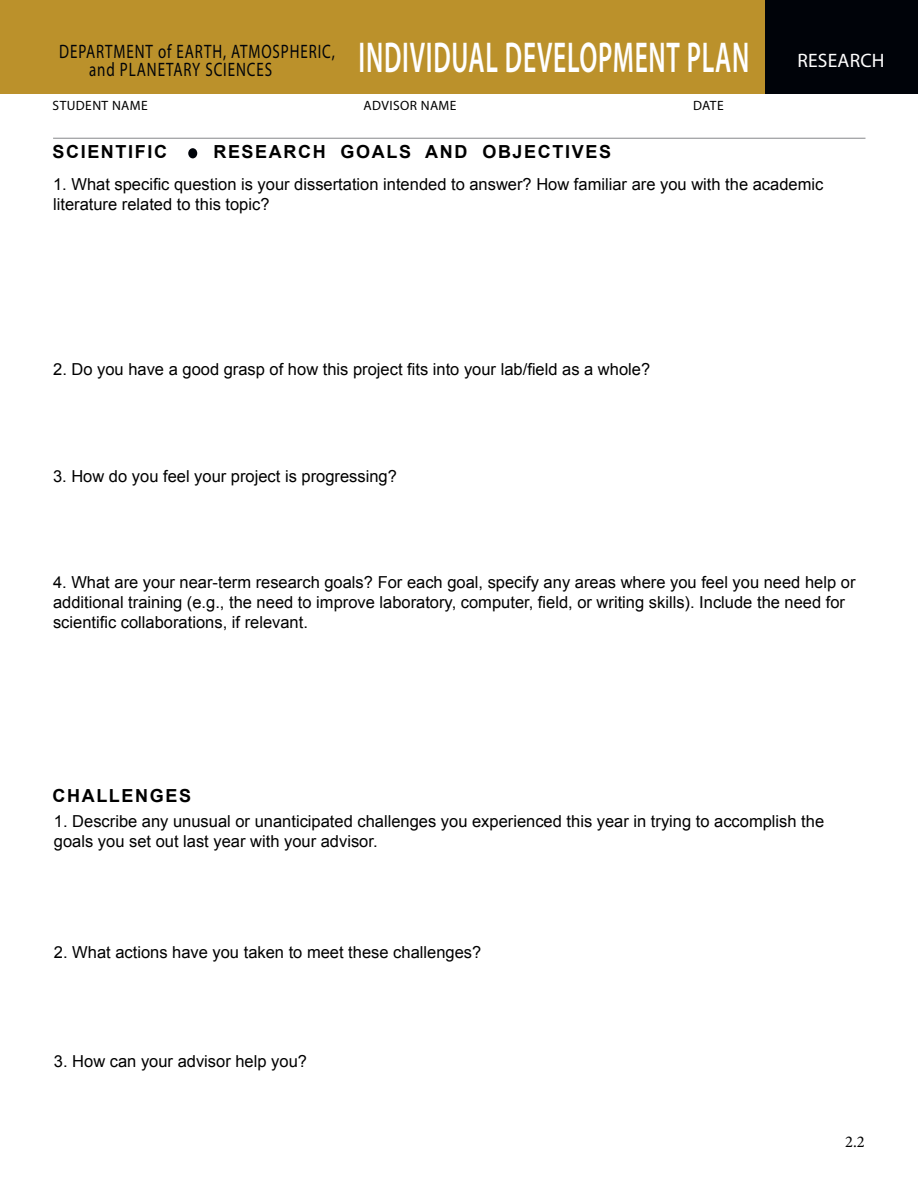
<style>
.page{position:relative;width:918px;height:1188px;background:#fff}
.page>*{position:absolute;margin:0;border:0;box-sizing:border-box;transform-origin:0 0}
.t1{font:600 43.35px "Myriad Pro";letter-spacing:.03em;color:#fff;scale:.59 1}
.t2{font:19.5px/18px "Myriad Pro";letter-spacing:.06em;color:#000309;scale:.77 1}
.t3{font:19.5px "Myriad Pro";letter-spacing:.01em;color:#fff}
.t4{font:700 18px "Arial";letter-spacing:.09em;color:#000}
.t5{font:16.5px/19.8px "Arial";color:#000}
.t6{font:16.5px "Minion Pro";color:#000}
.t7{font:13.5px "Myriad Pro";letter-spacing:.03em;color:#000}
</style>
<div class="page">
<div style="left:0;top:0;width:918px;height:94px;background:#bb912b"></div>
<div style="left:765px;top:0;width:153px;height:94px;background:#000309"></div>
<hr style="left:53px;top:138px;width:812px;height:1px;background:#86888a">
<div style="left:188px;top:148px;width:9px;height:10px;background:#000309;border-radius:50%"></div>
<p class="t2" style="left:89px;top:42px;width:321px;text-indent:-30px">DEPARTMENT of EARTH, ATMOSPHERIC, and PLANETARY SCIENCES</p>
<h1 class="t1" style="left:346px;top:29px;width:664px">INDIVIDUAL DEVELOPMENT PLAN</h1>
<h1 class="t1" style="left:359px;top:29px;width:664px">INDIVIDUAL DEVELOPMENT PLAN</h1>
<p class="t3" style="left:798px;top:48px;width:83px">TRAINING</p>
<p class="t3" style="left:798px;top:49px;width:89px">RESEARCH</p>
<p class="t7" style="left:53px;top:97px;width:97px">STUDENT NAME</p>
<p class="t7" style="left:363px;top:97px;width:95px">ADVISOR NAME</p>
<p class="t7" style="left:693px;top:97px;width:32px">DATE</p>
<p class="t4" style="left:213px;top:140px;width:399px">RESEARCH GOALS AND OBJECTIVES</p>
<p class="t4" style="left:52px;top:140px;width:116px">SCIENTIFIC</p>
<p class="t5" style="left:53px;top:175px;width:772px">1. What specific question is your dissertation intended to answer? How familiar are you with the academic literature related to this topic?</p>
<p class="t5" style="left:53px;top:360px;width:599px">2. Do you have a good grasp of how this project fits into your lab/field as a whole?</p>
<p class="t5" style="left:53px;top:466px;width:345px">3. How do you feel your project is progressing?</p>
<p class="t5" style="left:53px;top:573px;width:804px">4. What are your near-term research goals? For each goal, specify any areas where you feel you need help or additional training (e.g., the need to improve laboratory, computer, field, or writing skills). Include the need for scientific collaborations, if relevant.</p>
<p class="t4" style="left:52px;top:783px;width:140px">CHALLENGES</p>
<p class="t5" style="left:54px;top:812px;width:772px">1. Describe any unusual or unanticipated challenges you experienced this year in trying to accomplish the goals you set out last year with your advisor.</p>
<p class="t5" style="left:54px;top:943px;width:429px">2. What actions have you taken to meet these challenges?</p>
<p class="t5" style="left:54px;top:1052px;width:255px">3. How can your advisor help you?</p>
<p class="t6" style="left:845px;top:1131px;width:21px">2.2</p>
</div>
